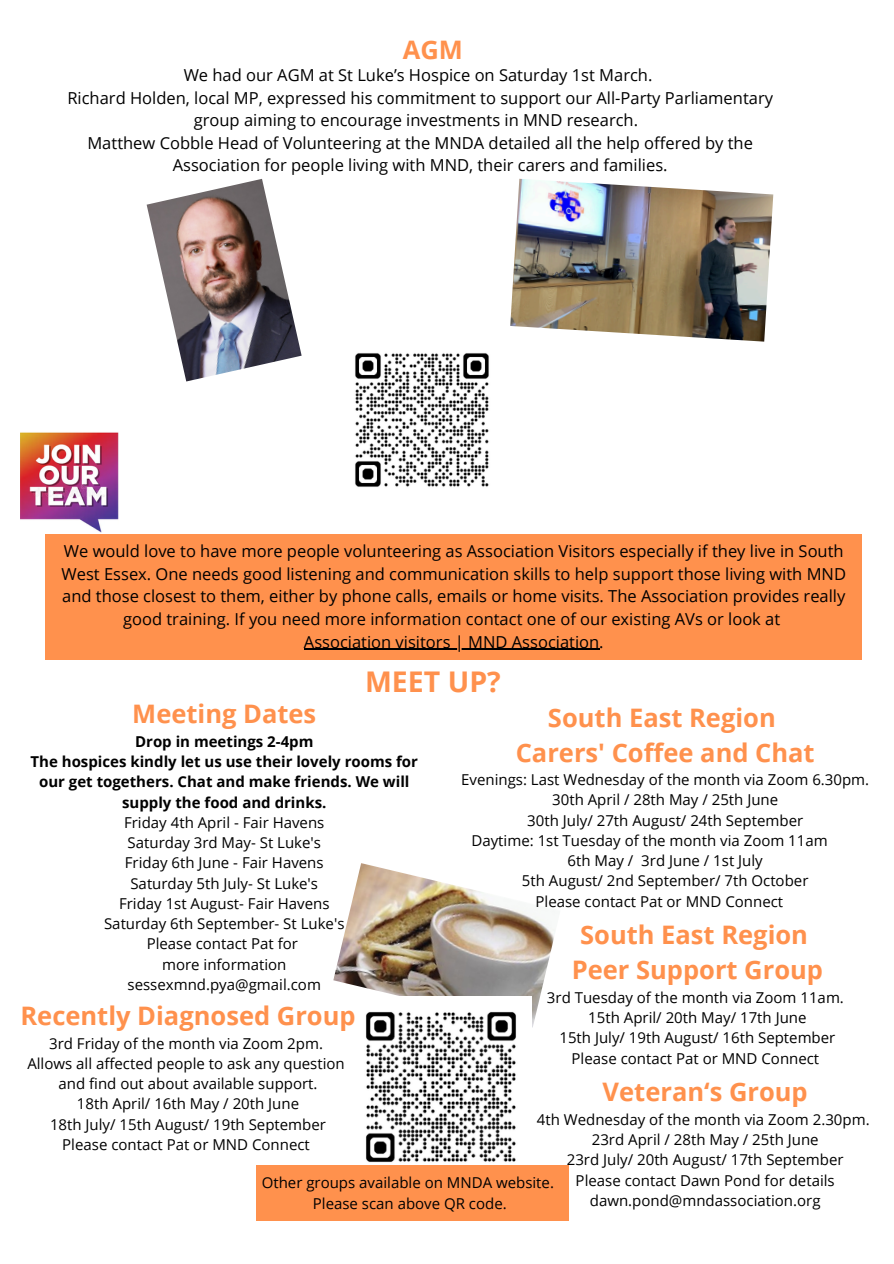
<style>
.page{position:relative;width:894px;height:1264px;background:#fff}
.page>*{position:absolute;margin:0;border:0;box-sizing:border-box;transform-origin:0 0}
.t1{font:700 28.5px "Open Sans";color:#ff914d}
.t2{font:700 25.5px "Open Sans";color:#ff914d}
.t3{font:16.5px/22.5px "Open Sans";color:#000;text-align:center}
.t4{font:15px/20.2px "Open Sans";color:#000;text-align:center}
.t5{font:700 15px/20.2px "Open Sans";color:#000;text-align:center}
</style>
<div class="page">
<img style="left:333px;top:863px;width:222px;height:164px">
<img style="left:355px;top:353px;width:134px;height:134px">
<div style="left:45px;top:534px;width:816px;height:125px;background:#ff914d"></div>
<hr style="left:304px;top:648px;width:295px;height:1px;background:#000">
<img style="left:20px;top:432px;width:98px;height:100px">
<img style="left:350px;top:996px;width:181px;height:167px">
<div style="left:256px;top:1165px;width:312px;height:55px;background:#ff914d"></div>
<img style="left:147px;top:179px;width:154px;height:202px">
<img style="left:510px;top:179px;width:263px;height:162px">
<p class="t2" style="left:403px;top:31px;width:62px">AGM</p>
<p class="t3" style="left:184px;top:64px;width:470px">We had our AGM at St Luke’s Hospice on Saturday 1st March.</p>
<p class="t3" style="left:67px;top:86px;width:707px">Richard Holden, local MP, expressed his commitment to support our All-Party Parliamentary group aiming to encourage investments in MND research.</p>
<p class="t3" style="left:87px;top:131px;width:667px">Matthew Cobble Head of Volunteering at the MNDA detailed all the help offered by the<br>Association for people living with MND, their carers and families.</p>
<h2 class="t3" style="left:62px;top:540px;width:785px">We would love to have more people volunteering as Association Visitors especially if they live in South West Essex. One needs good listening and communication skills to help support those living with MND and those closest to them, either by phone calls, emails or home visits. The Association provides really good training. If you need more information contact one of our existing AVs or look at</h2>
<p class="t3" style="left:304px;top:630px;width:301px">Association visitors | MND Association.</p>
<p class="t1" style="left:365px;top:661px;width:137px">MEET UP?</p>
<p class="t2" style="left:132px;top:696px;width:185px">Meeting Dates</p>
<p class="t5" style="left:135px;top:731px;width:180px">Drop in meetings 2-4pm</p>
<p class="t5" style="left:30px;top:751px;width:389px">The hospices kindly let us use their lovely rooms for our get togethers. Chat and make friends. We will supply the food and drinks.</p>
<p class="t4" style="left:124px;top:812px;width:202px">Friday 4th April - Fair Havens</p>
<p class="t4" style="left:127px;top:832px;width:195px">Saturday 3rd May- St Luke's</p>
<p class="t4" style="left:125px;top:852px;width:200px">Friday 6th June - Fair Havens</p>
<p class="t4" style="left:130px;top:872px;width:189px">Saturday 5th July- St Luke's</p>
<p class="t4" style="left:119px;top:893px;width:212px">Friday 1st August- Fair Havens</p>
<p class="t4" style="left:104px;top:913px;width:242px">Saturday 6th September- St Luke's</p>
<p class="t4" style="left:147px;top:933px;width:153px">Please contact Pat for</p>
<p class="t4" style="left:162px;top:953px;width:126px">more information</p>
<p class="t4" style="left:127px;top:974px;width:195px">sessexmnd.pya@gmail.com</p>
<p class="t2" style="left:548px;top:699px;width:229px">South East Region</p>
<p class="t2" style="left:515px;top:734px;width:300px">Carers' Coffee and Chat</p>
<p class="t4" style="left:461px;top:769px;width:409px">Evenings: Last Wednesday of the month via Zoom 6.30pm.</p>
<p class="t4" style="left:552px;top:789px;width:227px">30th April / 28th May / 25th June</p>
<p class="t4" style="left:527px;top:809px;width:277px">30th July/ 27th August/ 24th September</p>
<p class="t4" style="left:471px;top:830px;width:358px">Daytime: 1st Tuesday of the month via Zoom 11am</p>
<p class="t4" style="left:567px;top:850px;width:196px">6th May / 3rd June / 1st July</p>
<p class="t4" style="left:522px;top:870px;width:288px">5th August/ 2nd September/ 7th October</p>
<p class="t4" style="left:535px;top:890px;width:249px">Please contact Pat or MND Connect</p>
<p class="t2" style="left:580px;top:917px;width:229px">South East Region</p>
<p class="t2" style="left:571px;top:951px;width:253px">Peer Support Group</p>
<p class="t4" style="left:547px;top:986px;width:298px">3rd Tuesday of the month via Zoom 11am.</p>
<p class="t4" style="left:588px;top:1007px;width:220px">15th April/ 20th May/ 17th June</p>
<p class="t4" style="left:559px;top:1027px;width:277px">15th July/ 19th August/ 16th September</p>
<p class="t4" style="left:571px;top:1047px;width:249px">Please contact Pat or MND Connect</p>
<p class="t2" style="left:20px;top:997px;width:336px">Recently Diagnosed Group</p>
<p class="t4" style="left:49px;top:1032px;width:275px">3rd Friday of the month via Zoom 2pm.</p>
<h1 class="t4" style="left:27px;top:1052px;width:319px">Allows all affected people to ask any question</h1>
<p class="t4" style="left:58px;top:1073px;width:260px">and find out about available support.</p>
<p class="t4" style="left:77px;top:1093px;width:223px">18th April/ 16th May / 20th June</p>
<p class="t4" style="left:50px;top:1113px;width:277px">18th July/ 15th August/ 19th September</p>
<p class="t4" style="left:62px;top:1133px;width:249px">Please contact Pat or MND Connect</p>
<p class="t2" style="left:602px;top:1073px;width:206px">Veteran‘s Group</p>
<p class="t4" style="left:536px;top:1108px;width:334px">4th Wednesday of the month via Zoom 2.30pm.</p>
<p class="t4" style="left:591px;top:1129px;width:228px">23rd April / 28th May / 25th June</p>
<p class="t4" style="left:566px;top:1149px;width:278px">23rd July/ 20th August/ 17th September</p>
<p class="t4" style="left:575px;top:1169px;width:260px">Please contact Dawn Pond for details dawn.pond@mndassociation.org</p>
<p class="t4" style="left:262px;top:1172px;width:294px">Other groups available on MNDA website.</p>
<p class="t4" style="left:313px;top:1192px;width:195px">Please scan above QR code.</p>
</div>
